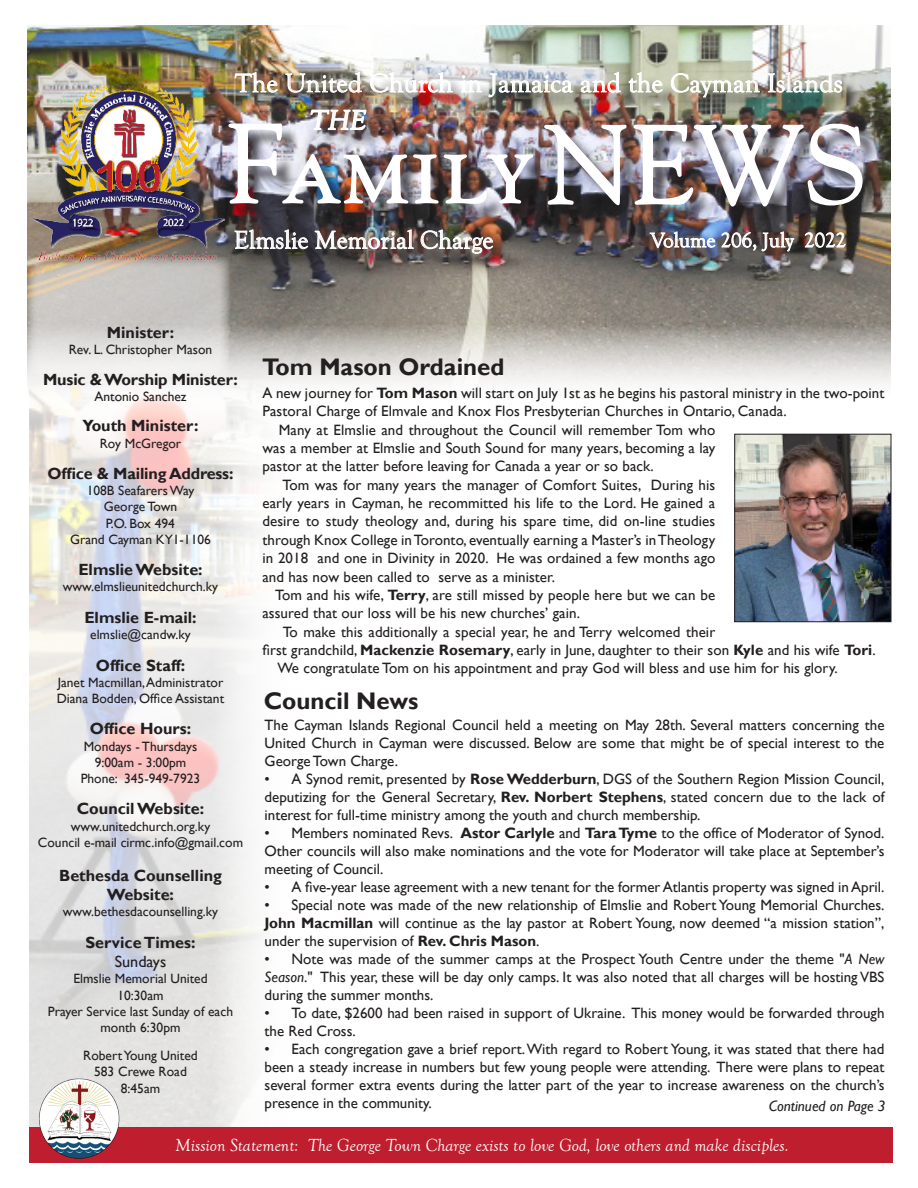
<style>
.page{position:relative;width:918px;height:1188px;background:#fff}
.page>*{position:absolute;margin:0;border:0;box-sizing:border-box;transform-origin:0 0}
.t1{font:111px "Goudy SC";color:#fff}
.t2{font:27px "Goudy Old Style T";letter-spacing:.01em;color:#fff}
.t3{font:italic 27px "Goudy SC";color:#fff}
.t4{font:25.65px "Goudy Old Style T";color:#fff}
.t5{font:700 24px "Gill Sans";color:#231f20}
.t6{font:21px "Goudy Old Style T";color:#fff}
.t7{font:italic 18px "Goudy Old Style T";color:#fff}
.t8{font:700 16.2px/19.5px "Gill Sans";color:#231f20;text-align:center}
.t9{font:16.2px "Gill Sans";color:#231f20}
.t10{font:15px/18px "Gill Sans";color:#231f20}
.t11{font:italic 15px "Gill Sans";color:#231f20}
.t12{font:13.5px/16.2px "Gill Sans";color:#231f20;text-align:center}
.s1{font-size:105px}
.s2{font-weight:700}
.s3{font-style:italic}
</style>
<div class="page">
<img style="left:27px;top:26px;width:864px;height:358px">
<img style="left:29px;top:314px;width:272px;height:813px">
<div style="left:29px;top:1127px;width:864px;height:36px;background:#bf1e2e"></div>
<div style="left:232px;top:126px;width:319px;height:97px;background:#231f20;opacity:.75"></div>
<div style="left:238px;top:233px;width:273px;height:39px;background:#231f20;opacity:.75"></div>
<svg style="left:234px;top:229px;width:74px;height:21px;background:#757276"></svg>
<img style="left:314px;top:229px;width:100px;height:60px">
<svg style="left:420px;top:229px;width:73px;height:25px;background:#867971"></svg>
<div style="left:548px;top:126px;width:333px;height:98px;background:#231f20;opacity:.75"></div>
<img style="left:228px;top:64px;width:635px;height:143px">
<img style="left:30px;top:1076px;width:100px;height:83px">
<svg style="left:27px;top:262px;width:203px;height:116px;background:#d3d0cc"></svg>
<img style="left:27px;top:71px;width:206px;height:191px">
<img style="left:649px;top:231px;width:146px;height:25px">
<svg style="left:805px;top:232px;width:41px;height:16px"></svg>
<img style="left:737px;top:436px;width:152px;height:184px">
<div style="left:735px;top:434px;width:156px;height:188px;border:1px solid #231f20"></div>
<p class="t2" style="left:235px;top:68px;width:609px">The United Church in Jamaica and the Cayman Islands</p>
<p class="t3" style="left:308px;top:104px;width:63px">THE</p>
<p class="t1" style="left:227px;top:100px;width:641px">F<span class="s1">amily</span>NEWS</p>
<p class="t4" style="left:234px;top:226px;width:261px">Elmslie Memorial Charge</p>
<p class="t6" style="left:650px;top:229px;width:145px">Volume 206, July</p>
<p class="t6" style="left:804px;top:229px;width:43px">2022</p>
<p class="t8" style="left:107px;top:323px;width:69px">Minister:</p>
<p class="t12" style="left:69px;top:341px;width:145px">Rev .L. Christopher Mason</p>
<p class="t8" style="left:43px;top:370px;width:196px">Music &amp;Worship Minister:</p>
<p class="t12" style="left:94px;top:389px;width:94px">Antonio Sanchez</p>
<p class="t8" style="left:82px;top:417px;width:118px">Youth Minister:</p>
<p class="t12" style="left:100px;top:435px;width:83px">Roy McGregor</p>
<p class="t8" style="left:48px;top:464px;width:187px">Office &amp; Mailing Address:</p>
<p class="t12" style="left:87px;top:483px;width:109px">108B SeafarersWay</p>
<p class="t12" style="left:104px;top:499px;width:75px">GeorgeTown</p>
<p class="t12" style="left:106px;top:515px;width:71px">O. P . Box 494</p>
<p class="t12" style="left:70px;top:531px;width:142px">Grand Cayman KY1-1106</p>
<p class="t8" style="left:78px;top:560px;width:126px">ElmslieWebsite:</p>
<p class="t12" style="left:63px;top:579px;width:157px">www.elmslieunitedchurch.ky</p>
<p class="t8" style="left:84px;top:608px;width:114px">Elmslie E-mail:</p>
<p class="t12" style="left:90px;top:627px;width:102px">elmslie@candw.ky</p>
<p class="t8" style="left:96px;top:656px;width:91px">Office Staff:</p>
<p class="t12" style="left:58px;top:674px;width:167px">Janet Macmillan,Administrator</p>
<p class="t12" style="left:57px;top:691px;width:169px">Diana Bodden, Office Assistant</p>
<p class="t8" style="left:90px;top:720px;width:103px">Office Hours:</p>
<p class="t12" style="left:84px;top:738px;width:115px">Mondays -Thursdays</p>
<p class="t12" style="left:95px;top:754px;width:93px">9:00am - 3:00pm</p>
<p class="t12" style="left:124px;top:771px;width:78px">345-949-7923</p>
<p class="t12" style="left:81px;top:771px;width:39px">Phone:</p>
<p class="t8" style="left:77px;top:800px;width:129px">CouncilWebsite:</p>
<p class="t12" style="left:71px;top:818px;width:141px">www.unitedchurch.org.ky</p>
<p class="t12" style="left:38px;top:834px;width:207px">Council -e mail cirmc.info@gmail.com</p>
<p class="t8" style="left:59px;top:866px;width:164px">Bethesda Counselling<br>Website:</p>
<p class="t12" style="left:63px;top:904px;width:157px">www.bethesdacounselling.ky</p>
<p class="t8" style="left:85px;top:933px;width:112px">ServiceTimes:</p>
<p class="t9" style="left:115px;top:952px;width:53px">Sundays</p>
<p class="t12" style="left:73px;top:971px;width:136px">Elmslie Memorial United</p>
<p class="t12" style="left:117px;top:987px;width:48px">10:30am</p>
<p class="t12" style="left:48px;top:1003px;width:187px">Prayer Service last Sunday of each month 6:30pm</p>
<p class="t12" style="left:83px;top:1048px;width:116px">RobertYoung United</p>
<p class="t12" style="left:94px;top:1064px;width:94px">583 Crewe Road</p>
<p class="t12" style="left:121px;top:1080px;width:41px">8:45am</p>
<p class="t5" style="left:262px;top:352px;width:244px">Tom Mason Ordained</p>
<p class="t10" style="left:262px;top:384px;width:624px">A new journey for <span class="s2">Tom Mason</span> will start on July 1st as he begins his pastoral ministry in the two-point<br>Pastoral Charge of Elmvale and Knox Flos Presbyterian Churches in Ontario, Canada.</p>
<p class="t10" style="left:262px;top:421px;width:454px;text-align:justify;text-indent:16px">Many at Elmslie and throughout the Council will remember Tom who was a member at Elmslie and South Sound for many years, becoming a lay pastor at the latter before leaving for Canada a year or so back.</p>
<p class="t10" style="left:651px;top:476px;width:66px">During his</p>
<p class="t10" style="left:282px;top:476px;width:360px">Tom was for many years the manager of Comfort Suites,</p>
<p class="t10" style="left:262px;top:494px;width:454px">early years in Cayman, he recommitted his life to the Lord. He gained a</p>
<p class="t10" style="left:262px;top:513px;width:454px">desire to study theology and, during his spare time, did on-line studies</p>
<p class="t10" style="left:262px;top:531px;width:454px">through Knox College inToronto,eventually earning a Master i ns’ Theology</p>
<p class="t10" style="left:497px;top:549px;width:220px">He was ordained a few months ago</p>
<p class="t10" style="left:262px;top:549px;width:47px">in 2018</p>
<p class="t10" style="left:318px;top:549px;width:173px">and one in Divinity in 2020.</p>
<p class="t10" style="left:262px;top:568px;width:169px">and has now been called to</p>
<p class="t10" style="left:262px;top:586px;width:454px;text-indent:13px">Tom and his wife, <span class="s2">Terry</span>, are still missed by people here but we can be assured that our loss will be his new churches’ gain.</p>
<p class="t10" style="left:262px;top:623px;width:615px;text-indent:20px">To make this additionally a special year, he and Terry welcomed their<br>first grandchild, <span class="s2">Mackenzie Rosemary</span>, early in June, daughter to their son <span class="s2">Kyle</span> and his wife <span class="s2">Tori</span>.</p>
<p class="t10" style="left:278px;top:660px;width:562px">We congratulate Tom on his appointment and pray God will bless and use him for his glory.</p>
<p class="t5" style="left:264px;top:687px;width:156px">Council News</p>
<p class="t10" style="left:438px;top:568px;width:118px">serve as a minister.</p>
<p class="t10" style="left:265px;top:716px;width:621px;text-align:justify">The Cayman Islands Regional Council held a meeting on May 28th. Several matters concerning the United Church in Cayman were discussed. Below are some that might be of special interest to the GeorgeTown Charge.</p>
<p class="t10" style="left:292px;top:770px;width:594px">A Synod remit, presented by <span class="s2">Rose Wedderburn</span>, DGS of the Southern Region Mission Council,</p>
<p class="t10" style="left:265px;top:770px;width:621px">•<br>deputizing for the General Secretary, <span class="s2">Rev. Norbert Stephens</span>, stated concern due to the lack of interest for full-time ministry among the youth and church membership.</p>
<p class="t10" style="left:460px;top:824px;width:426px"><span class="s2">Astor Carlyle</span> and <span class="s2">TaraTyme</span> to the office of Moderator of Synod.</p>
<p class="t10" style="left:292px;top:824px;width:163px">Members nominated Revs.</p>
<p class="t10" style="left:265px;top:824px;width:621px">•<br>Other councils will also make nominations and the vote for Moderator will take place at Septembers’ meeting of Council.</p>
<p class="t10" style="left:292px;top:878px;width:594px">A five-year lease agreement with a new tenant for the formerAtlantis property was signed inApril.</p>
<p class="t10" style="left:265px;top:878px;width:7px">•</p>
<p class="t10" style="left:292px;top:896px;width:594px">Special note was made of the new relationship of Elmslie and Robert Young Memorial Churches.</p>
<p class="t10" style="left:265px;top:896px;width:621px">•<br><span class="s2">John Macmillan</span> will continue as the lay pastor at Robert Young, now deemed “a mission station ,“ under the supervision of <span class="s2">Rev. Chris Mason</span>.</p>
<p class="t10" style="left:292px;top:950px;width:594px">Note was made of the summer camps at the Prospect Youth Centre under the theme "<span class="s3">A New</span></p>
<p class="t10" style="left:265px;top:950px;width:7px">•</p>
<p class="t10" style="left:265px;top:968px;width:170px"><span class="s3">Season</span> " .<br>during the summer months.</p>
<p class="t10" style="left:292px;top:1004px;width:594px">To date, $2600 had been raised in support of Ukraine. This money would be forwarded through</p>
<p class="t10" style="left:320px;top:968px;width:566px">This year, these will be day only camps It. was also noted that all charges will be hosting VBS</p>
<p class="t10" style="left:265px;top:1004px;width:93px">•<br>the Red Cross.</p>
<p class="t10" style="left:292px;top:1040px;width:594px">Each congregation gave a brief report.With regard to Robert Young it, was stated that there had</p>
<p class="t10" style="left:265px;top:1040px;width:621px">•<br>been a steady increase in numbers but few young people were attending. There were plans to repeat several former extra events during the latter part of the year to increase awareness on the churchs’ presence in the community.</p>
<p class="t11" style="left:769px;top:1097px;width:118px">Continued on Page 3</p>
<p class="t7" style="left:175px;top:1135px;width:125px">Mission Statement:</p>
<p class="t7" style="left:308px;top:1135px;width:483px">The George Town Charge exists to love God, love others and make disciples.</p>
</div>
